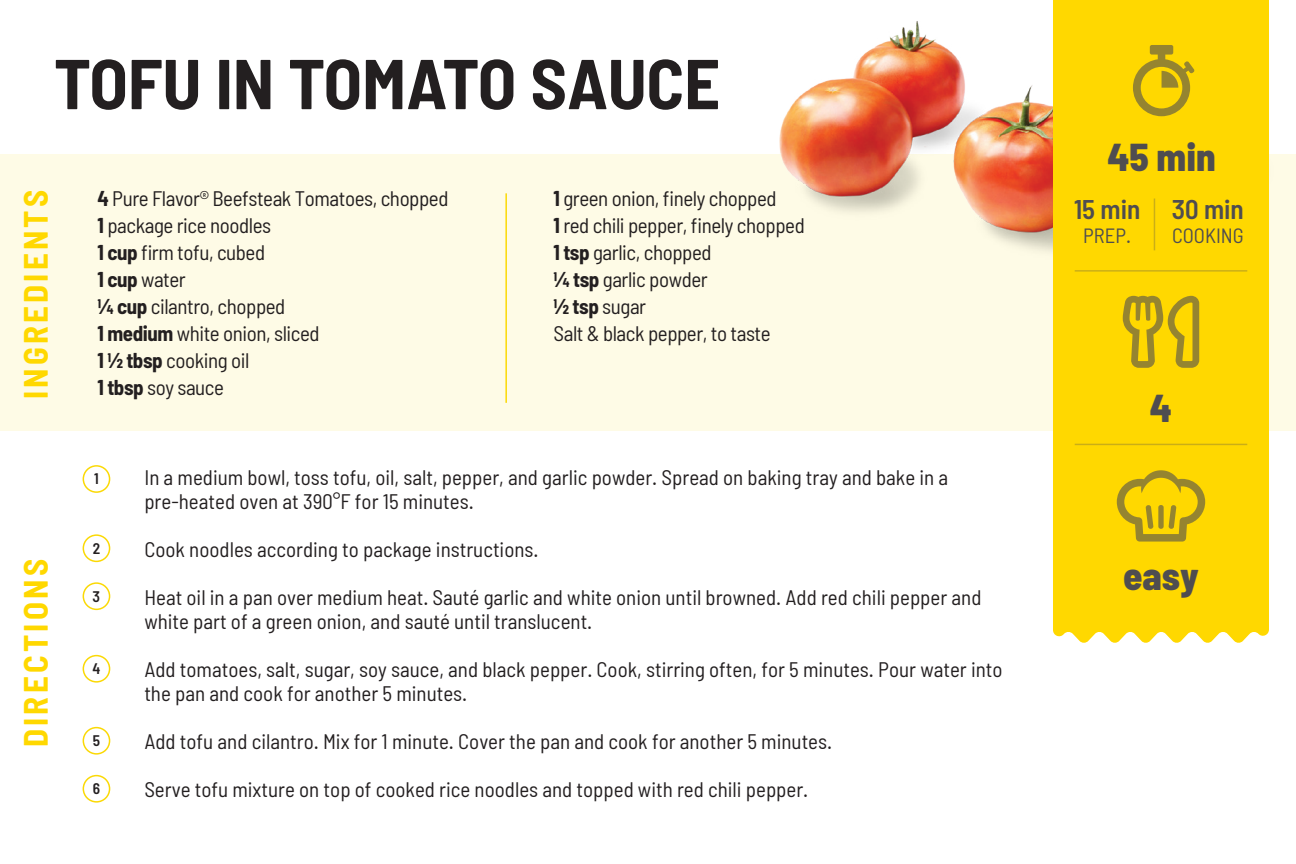
<style>
.page{position:relative;width:1296px;height:864px;background:#fff}
.page>*{position:absolute;margin:0;border:0;box-sizing:border-box;transform-origin:0 0}
.t1{font:700 semi-condensed 70.5px "Barlow";color:#231f20}
.t2{font:800 semi-condensed 39px "Barlow";color:#4f4d50}
.t3{font:700 semi-condensed 33px "Barlow";letter-spacing:.1em;color:#ffd800}
.t4{font:600 semi-condensed 27px "Barlow";color:#4f4d50}
.t5{font:semi-condensed 21px/24px "Barlow";color:#231f20}
.t6{font:semi-condensed 21px/27px "Barlow";letter-spacing:-.02em;color:#231f20}
.t7{font:semi-condensed 20.7px "Barlow";color:#4f4d50}
.t8{font:600 semi-condensed 15.3px "Barlow";color:#231f20}
.s1{font-weight:700}
</style>
<div class="page">
<div style="left:0;top:155px;width:1296px;height:276px;background:#fefbe6"></div>
<hr style="left:505px;top:193px;width:2px;height:210px;background:#fbd905">
<img style="left:734px;top:21px;width:562px;height:231px">
<div style="left:1053px;top:0;width:216px;height:643px;background:#ffd800"></div>
<svg style="left:1123px;top:296px;width:76px;height:72px;background:#cfb215"></svg>
<svg style="left:1117px;top:470px;width:88px;height:72px;background:#dbbc0f"></svg>
<div style="left:1158px;top:505px;width:6px;height:24px;background:#958430;border-radius:2px"></div>
<svg style="left:1133px;top:45px;width:61px;height:71px;background:#d3b513"></svg>
<hr style="left:1075px;top:270px;width:172px;height:2px;background:#4f4d50">
<hr style="left:1075px;top:444px;width:172px;height:1px;background:#4f4d50">
<hr style="left:1154px;top:199px;width:1px;height:51px;background:#4f4d50">
<div style="left:83px;top:465px;width:27px;height:28px;border:2px solid #fbd905;border-radius:50%"></div>
<div style="left:83px;top:534px;width:27px;height:28px;border:2px solid #fbd905;border-radius:50%"></div>
<div style="left:83px;top:582px;width:27px;height:28px;border:2px solid #fbd905;border-radius:50%"></div>
<div style="left:83px;top:655px;width:27px;height:28px;border:2px solid #fbd905;border-radius:50%"></div>
<div style="left:83px;top:727px;width:27px;height:28px;border:2px solid #fbd905;border-radius:50%"></div>
<div style="left:83px;top:775px;width:27px;height:28px;border:2px solid #fbd905;border-radius:50%"></div>
<h1 class="t1" style="left:54px;top:40px;width:668px">TOFU IN TOMATO SAUCE</h1>
<h3 class="t3" style="left:15px;top:399px;width:211px;rotate:-90deg">INGREDIENTS</h3>
<h3 class="t3" style="left:15px;top:747px;width:190px;rotate:-90deg">DIRECTIONS</h3>
<p class="t6" style="left:98px;top:185px;width:353px"><span class="s1">4</span> Pure Flavor® Beefsteak Tomatoes, chopped<br><span class="s1">1</span> package rice noodles<br><span class="s1">1 cup</span> firm tofu, cubed<br><span class="s1">1 cup</span> water<br><span class="s1">¼ cup</span> cilantro, chopped<br><span class="s1">1 medium</span> white onion, sliced<br><span class="s1">1 ½ tbsp</span> cooking oil<br><span class="s1">1 tbsp</span> soy sauce</p>
<p class="t6" style="left:554px;top:185px;width:253px"><span class="s1">1</span> green onion, finely chopped<br><span class="s1">1</span> red chili pepper, finely chopped<br><span class="s1">1 tsp</span> garlic, chopped<br><span class="s1">¼ tsp</span> garlic powder<br><span class="s1">½ tsp</span> sugar<br>Salt &amp; black pepper, to taste</p>
<p class="t8" style="left:94px;top:469px;width:6px">1</p>
<p class="t8" style="left:93px;top:539px;width:9px">2</p>
<p class="t8" style="left:93px;top:587px;width:9px">3</p>
<p class="t8" style="left:92px;top:659px;width:9px">4</p>
<p class="t8" style="left:93px;top:731px;width:9px">5</p>
<p class="t8" style="left:93px;top:779px;width:9px">6</p>
<p class="t5" style="left:144px;top:465px;width:805px">In a medium bowl, toss tofu, oil, salt, pepper, and garlic powder. Spread on baking tray and bake in a pre-heated oven at 390°F for 15 minutes.</p>
<p class="t5" style="left:144px;top:537px;width:396px">Cook noodles according to package instructions.</p>
<p class="t5" style="left:144px;top:585px;width:839px">Heat oil in a pan over medium heat. Sauté garlic and white onion until browned. Add red chili pepper and white part of a green onion, and sauté until translucent.</p>
<p class="t5" style="left:144px;top:657px;width:860px">Add tomatoes, salt, sugar, soy sauce, and black pepper. Cook, stirring often, for 5 minutes. Pour water into the pan and cook for another 5 minutes.</p>
<p class="t5" style="left:144px;top:729px;width:689px">Add tofu and cilantro. Mix for 1 minute. Cover the pan and cook for another 5 minutes.</p>
<p class="t5" style="left:144px;top:777px;width:665px">Serve tofu mixture on top of cooked rice noodles and topped with red chili pepper.</p>
<h2 class="t2" style="left:1107px;top:133px;width:110px">45 min</h2>
<p class="t4" style="left:1074px;top:192px;width:68px">15 min</p>
<p class="t7" style="left:1083px;top:223px;width:49px">PREP.</p>
<p class="t4" style="left:1172px;top:192px;width:74px">30 min</p>
<p class="t7" style="left:1172px;top:223px;width:73px">COOKING</p>
<h2 class="t2" style="left:1150px;top:383px;width:24px">4</h2>
<h2 class="t2" style="left:1123px;top:552px;width:77px">easy</h2>
</div>
